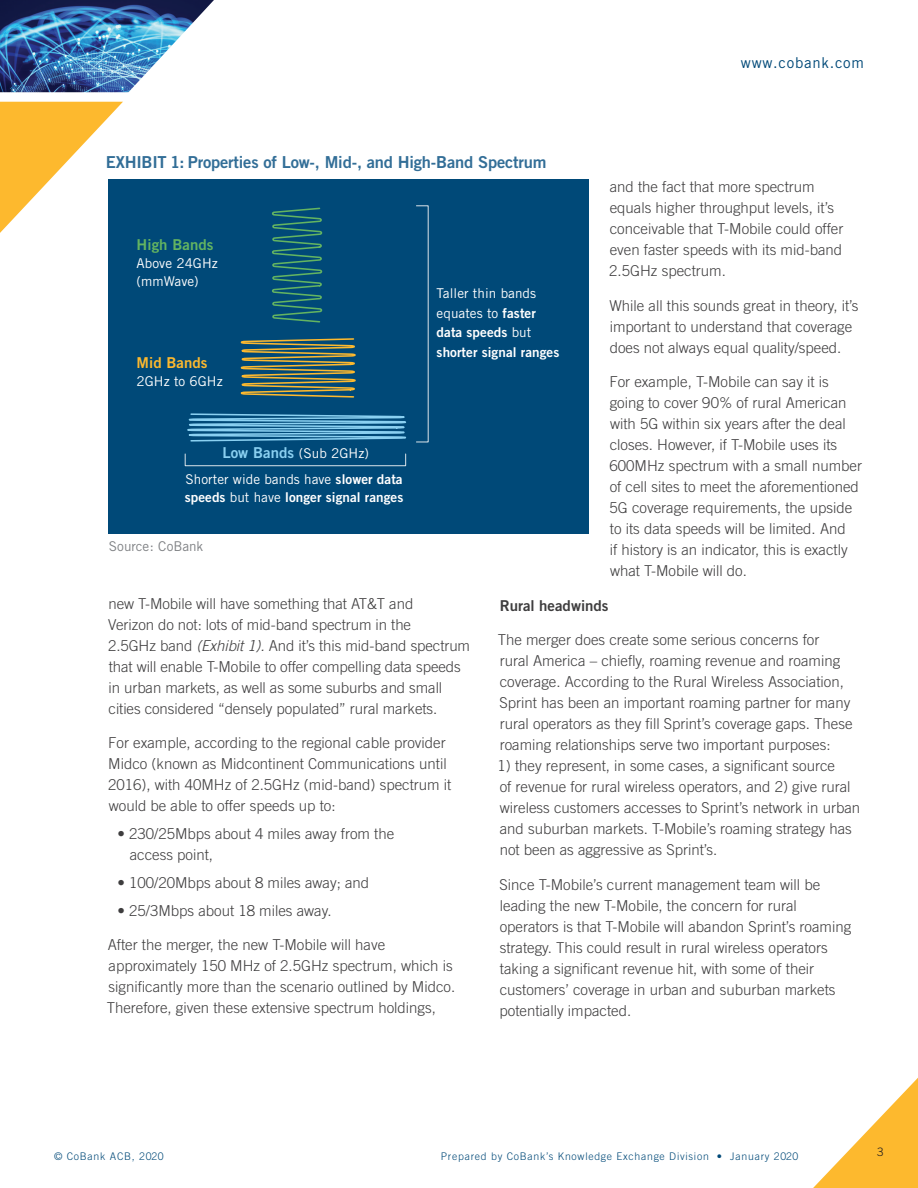
<style>
.page{position:relative;width:918px;height:1188px;background:#fff}
.page>*{position:absolute;margin:0;border:0;box-sizing:border-box;transform-origin:0 0}
.t1{font:16.5px "Trade Gothic Bold Two";letter-spacing:-.01em;color:#326e97}
.t2{font:300 15px/21px "Trade Gothic";color:#3e3d3e}
.t3{font:15px "Trade Gothic";letter-spacing:.05em;color:#004978}
.t4{font:15px "Trade Gothic Bold Two";color:#3e3d3e}
.t5{font:15px "Trade Gothic Bold Two";letter-spacing:.005em;color:#63b461}
.t6{font:15px "Trade Gothic Bold Two";letter-spacing:.005em;color:#fdb92e}
.t7{font:13.5px/18px "Trade Gothic";letter-spacing:.005em;color:#fff}
.t8{font:13.5px/19.5px "Trade Gothic Bold Two";letter-spacing:.005em;color:#fff}
.t9{font:13.5px "Trade Gothic";color:#808285}
.t10{font:300 11.7px "Trade Gothic";color:#231f20}
.t11{font:300 10.5px "Trade Gothic";letter-spacing:.07em;color:#004978}
.s1{font-family:"Trade Gothic Bold Two";font-size:15px;color:#8ad0f1}
.s2{font-family:"Trade Gothic Bold Two"}
.s3{font-family:"Trade Gothic"}
.s4{font-style:italic}
</style>
<div class="page">
<img style="left:0;top:0;width:214px;height:92px">
<svg style="left:0;top:102px;width:123px;height:145px"></svg>
<svg style="left:813px;top:1078px;width:105px;height:110px"></svg>
<div style="left:117px;top:179px;width:472px;height:354px;background:#004978"></div>
<svg style="left:187px;top:413px;width:220px;height:29px"></svg>
<svg style="left:272px;top:207px;width:51px;height:116px"></svg>
<svg style="left:240px;top:338px;width:116px;height:60px"></svg>
<div style="left:185px;top:454px;width:221px;height:12px;border:1px solid #dbe4ea"></div>
<p class="t1" style="left:106px;top:152px;width:442px">EXHIBIT 1: Properties of Low-, Mid-, and High-Band Spectrum</p>
<p class="t5" style="left:137px;top:236px;width:78px">High Bands</p>
<p class="t7" style="left:137px;top:254px;width:83px">Above 24GHz (mmWave)</p>
<p class="t6" style="left:137px;top:353px;width:73px">Mid Bands</p>
<p class="t7" style="left:137px;top:372px;width:88px">2GHz to 6GHz</p>
<p class="t7" style="left:186px;top:440px;width:219px;line-height:26.4px;text-align:center"><span class="s1">Low Bands</span> (Sub 2GHz)<br>Shorter wide bands have <span class="s2">slower data</span></p>
<p class="t8" style="left:185px;top:487px;width:220px">speeds <span class="s3">but have</span> longer signal ranges</p>
<p class="t9" style="left:109px;top:538px;width:96px">Source: CoBank</p>
<p class="t7" style="left:437px;top:284px;width:101px;line-height:19.5px">Taller thin bands equates to <span class="s2">faster</span></p>
<p class="t8" style="left:437px;top:323px;width:124px">data speeds <span class="s3">but </span>shorter signal ranges</p>
<p class="t3" style="left:741px;top:54px;width:125px">www.cobank.com</p>
<p class="t2" style="left:609px;top:176px;width:236px">and the fact that more spectrum equals higher throughput levels, it’s conceivable that T-Mobile could offer even faster speeds with its mid-band<br>2.5GHz spectrum.</p>
<p class="t2" style="left:609px;top:295px;width:251px">While all this sounds great in theory, it’s important to understand that coverage does not always equal quality/speed.</p>
<p class="t2" style="left:609px;top:371px;width:254px">For example, T-Mobile can say it is going to cover 90% of rural American with 5G within six years after the deal closes. However, if T-Mobile uses its 600MHz spectrum with a small number of cell sites to meet the aforementioned 5G coverage requirements, the upside to its data speeds will be limited. And<br>if history is an indicator, this is exactly what T-Mobile will do.</p>
<p class="t2" style="left:108px;top:593px;width:364px">new T-Mobile will have something that AT&amp;T and<br>Verizon do not: lots of mid-band spectrum in the<br>2.5GHz band <span class="s4">(Exhibit 1).</span> And it’s this mid-band spectrum that will enable T-Mobile to offer compelling data speeds in urban markets, as well as some suburbs and small cities considered “densely populated” rural markets.</p>
<p class="t2" style="left:108px;top:732px;width:345px">For example, according to the regional cable provider Midco (known as Midcontinent Communications until 2016), with 40MHz of 2.5GHz (mid-band) spectrum it would be able to offer speeds up to:</p>
<p class="t2" style="left:130px;top:823px;width:266px;text-indent:-12px">• 230/25Mbps about 4 miles away from the access point,</p>
<p class="t2" style="left:118px;top:872px;width:253px">• 100/20Mbps about 8 miles away; and</p>
<p class="t2" style="left:118px;top:900px;width:215px">• 25/3Mbps about 18 miles away.</p>
<p class="t2" style="left:107px;top:934px;width:350px">After the merger, the new T-Mobile will have approximately 150 MHz of 2.5GHz spectrum, which is significantly more than the scenario outlined by Midco.<br>Therefore, given these extensive spectrum holdings,</p>
<p class="t4" style="left:500px;top:596px;width:110px">Rural headwinds</p>
<p class="t2" style="left:498px;top:629px;width:356px">The merger does create some serious concerns for<br>rural America – chiefly, roaming revenue and roaming coverage. According to the Rural Wireless Association, Sprint has been an important roaming partner for many rural operators as they fill Sprint’s coverage gaps. These roaming relationships serve two important purposes:</p>
<p class="t2" style="left:498px;top:755px;width:364px">1) they represent, in some cases, a significant source<br>of revenue for rural wireless operators, and 2) give rural wireless customers accesses to Sprint’s network in urban and suburban markets. T-Mobile’s roaming strategy has not been as aggressive as Sprint’s.</p>
<p class="t2" style="left:500px;top:874px;width:353px">Since T-Mobile’s current management team will be leading the new T-Mobile, the concern for rural operators is that T-Mobile will abandon Sprint’s roaming strategy. This could result in rural wireless operators taking a significant revenue hit, with some of their customers’ coverage in urban and suburban markets potentially impacted.</p>
<p class="t11" style="left:54px;top:1150px;width:111px">© CoBank ACB, 2020</p>
<p class="t11" style="left:441px;top:1150px;width:359px">Prepared by CoBank’s Knowledge Exchange Division • January 2020</p>
<p class="t10" style="left:877px;top:1145px;width:8px">3</p>
</div>
